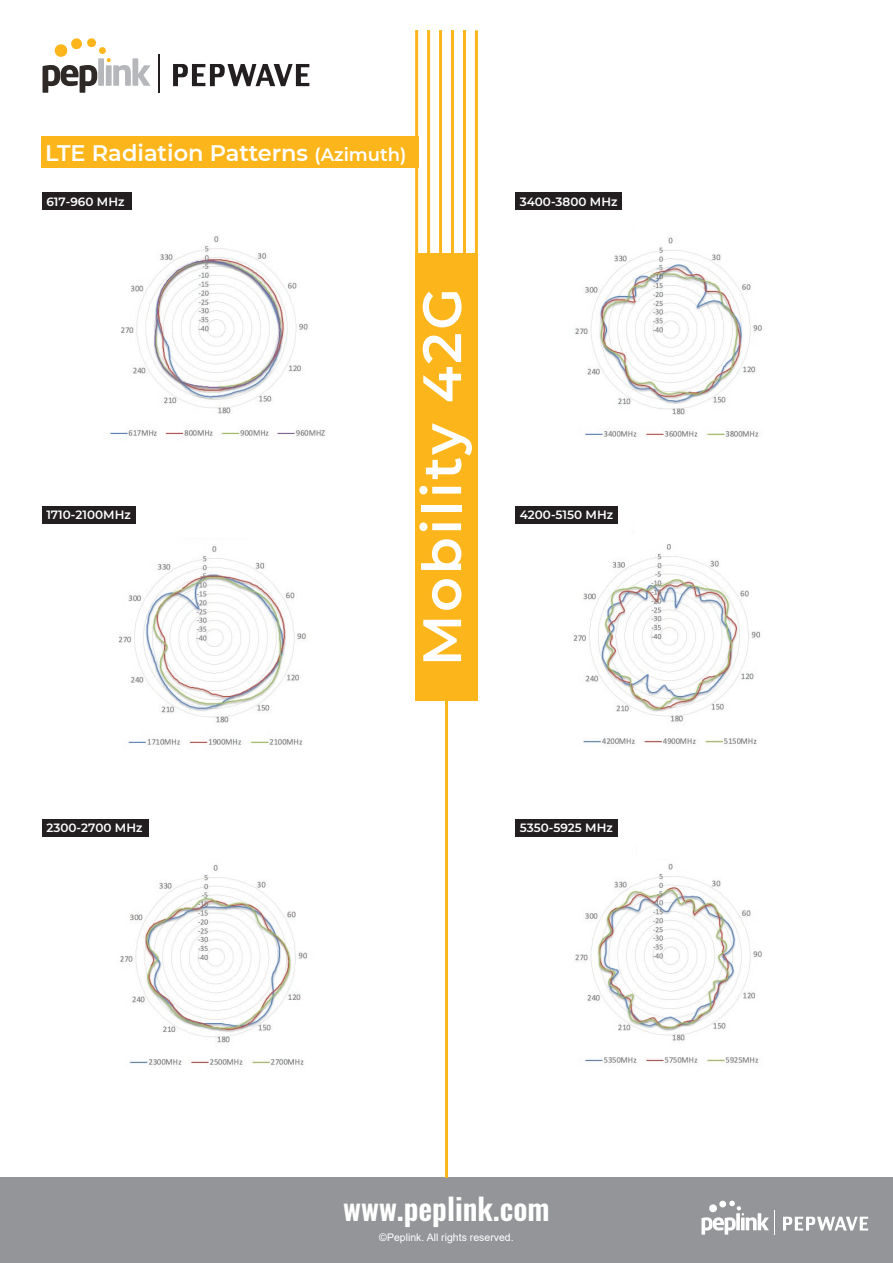
<style>
.page{position:relative;width:893px;height:1263px;background:#fff}
.page>*{position:absolute;margin:0;border:0;box-sizing:border-box;transform-origin:0 0}
.t1{font:600 54px "Montserrat";letter-spacing:.05em;color:#fff}
.t2{font:600 30px "Oswald";color:#fff}
.t3{font:600 22.5px "Montserrat";color:#fff}
.t4{font:600 12px "Montserrat";color:#fff}
.t5{font:10.5px "Arial";color:#fff}
.s1{font-size:18px}
</style>
<div class="page">
<div style="left:41px;top:136px;width:377px;height:32px;background:#fcb61c"></div>
<div style="left:0;top:1178px;width:893px;height:85px;background:#939598"></div>
<svg style="left:783px;top:1217px;width:85px;height:13px"></svg>
<svg style="left:701px;top:1200px;width:74px;height:35px"></svg>
<svg style="left:43px;top:38px;width:107px;height:55px"></svg>
<svg style="left:173px;top:64px;width:136px;height:22px"></svg>
<hr style="left:158px;top:54px;width:2px;height:39px;background:#231f20">
<div style="left:43px;top:193px;width:89px;height:17px;background:#231f20"></div>
<div style="left:43px;top:506px;width:93px;height:17px;background:#231f20"></div>
<div style="left:43px;top:819px;width:106px;height:17px;background:#231f20"></div>
<div style="left:516px;top:193px;width:106px;height:17px;background:#231f20"></div>
<div style="left:516px;top:819px;width:102px;height:17px;background:#231f20"></div>
<img style="left:109px;top:236px;width:216px;height:200px">
<img style="left:574px;top:237px;width:188px;height:200px">
<img style="left:118px;top:538px;width:188px;height:207px">
<img style="left:551px;top:523px;width:210px;height:223px">
<img style="left:120px;top:864px;width:188px;height:202px">
<img style="left:575px;top:863px;width:187px;height:201px">
<div style="left:635px;top:523px;width:81px;height:19px;background:#fff"></div>
<div style="left:516px;top:506px;width:102px;height:17px;background:#231f20"></div>
<hr style="left:415px;top:30px;width:3px;height:224px;background:#fcb61c">
<hr style="left:427px;top:30px;width:3px;height:224px;background:#fcb61c">
<hr style="left:439px;top:30px;width:3px;height:224px;background:#fcb61c">
<hr style="left:451px;top:30px;width:3px;height:224px;background:#fcb61c">
<hr style="left:463px;top:30px;width:3px;height:224px;background:#fcb61c">
<hr style="left:475px;top:30px;width:3px;height:224px;background:#fcb61c">
<div style="left:415px;top:254px;width:63px;height:447px;background:#fcb61c"></div>
<hr style="left:445px;top:701px;width:3px;height:477px;background:#fcb61c">
<h3 class="t3" style="left:45px;top:137px;width:363px">LTE Radiation Patterns <span class="s1">(Azimuth)</span></h3>
<p class="t4" style="left:46px;top:193px;width:80px">617-960 MHz</p>
<p class="t4" style="left:46px;top:506px;width:86px">1710-2100MHz</p>
<h1 class="t1" style="left:404px;top:666px;width:380px;rotate:-90deg">Mobility 42G</h1>
<p class="t4" style="left:520px;top:193px;width:99px">3400-3800 MHz</p>
<p class="t4" style="left:520px;top:506px;width:95px">4200-5150 MHz</p>
<p class="t4" style="left:46px;top:819px;width:98px">2300-2700 MHz</p>
<p class="t4" style="left:520px;top:819px;width:95px">5350-5925 MHz</p>
<h2 class="t2" style="left:343px;top:1188px;width:208px">www.peplink.com</h2>
<p class="t5" style="left:379px;top:1230px;width:136px">©Peplink. All rights reserved.</p>
</div>
